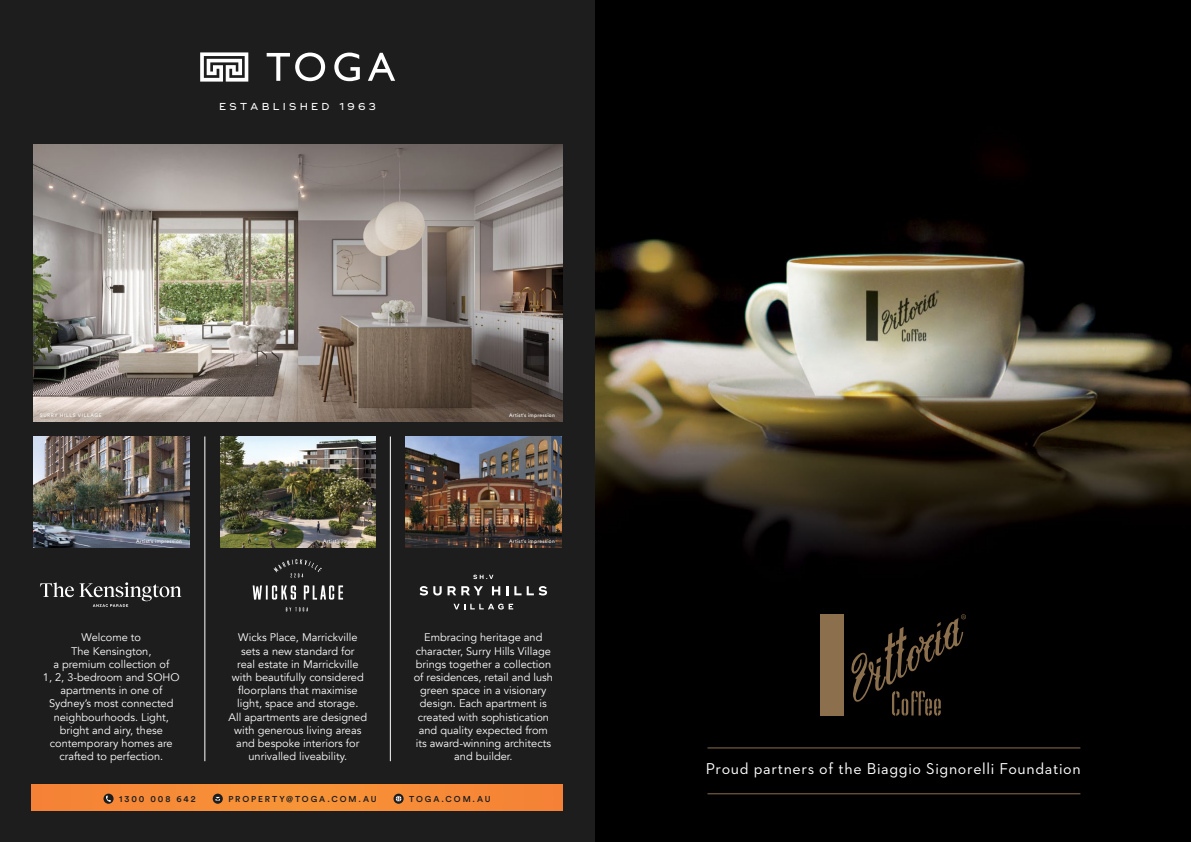
<style>
.page{position:relative;width:1191px;height:842px;background:#fff}
.page>*{position:absolute;margin:0;border:0;box-sizing:border-box;transform-origin:0 0}
.t1{font:16px "Neutraface 2 Text";letter-spacing:.04em;color:#fff}
.t2{font:11px/13.2px "Avenir";color:#fff;text-align:center}
.t3{font:500 10.1px "Ridley Grotesk";letter-spacing:.33em;color:#fff}
.t4{font:500 9px "Circular Std";letter-spacing:.22em;color:#1d1d1d}
.t5{font:500 8.5px "Circular Std";letter-spacing:.22em;color:#1d1d1d}
.t6{font:5px "Circular Std";letter-spacing:.05em;color:#fff}
.t7{font:5px "Circular Std";letter-spacing:.11em;color:#fff}
</style>
<div class="page">
<div style="left:0;top:0;width:595px;height:842px;background:#1d1d1d"></div>
<img style="left:220px;top:436px;width:155px;height:112px">
<img style="left:33px;top:145px;width:529px;height:277px">
<hr style="left:205px;top:436px;width:1px;height:325px;background:#fff">
<hr style="left:390px;top:436px;width:1px;height:325px;background:#fff">
<svg style="left:253px;top:559px;width:90px;height:52px"></svg>
<svg style="left:267px;top:53px;width:58px;height:28px"></svg>
<svg style="left:368px;top:53px;width:27px;height:28px"></svg>
<svg style="left:334px;top:53px;width:26px;height:28px"></svg>
<svg style="left:200px;top:52px;width:48px;height:30px"></svg>
<img style="left:405px;top:436px;width:156px;height:112px">
<svg style="left:420px;top:586px;width:21px;height:9px"></svg>
<svg style="left:447px;top:586px;width:36px;height:9px"></svg>
<svg style="left:492px;top:586px;width:8px;height:9px"></svg>
<svg style="left:506px;top:586px;width:2px;height:9px"></svg>
<svg style="left:514px;top:586px;width:33px;height:9px"></svg>
<svg style="left:453px;top:604px;width:60px;height:5px"></svg>
<svg style="left:473px;top:575px;width:20px;height:4px"></svg>
<img style="left:33px;top:436px;width:156px;height:112px">
<svg style="left:40px;top:582px;width:141px;height:25px"></svg>
<div style="left:32px;top:785px;width:530px;height:25px;background:#f68b37"></div>
<svg style="left:103px;top:794px;width:11px;height:10px"></svg>
<svg style="left:106px;top:795px;width:5px;height:7px"></svg>
<svg style="left:213px;top:794px;width:10px;height:10px"></svg>
<svg style="left:215px;top:796px;width:6px;height:5px"></svg>
<svg style="left:393px;top:794px;width:11px;height:10px"></svg>
<svg style="left:396px;top:796px;width:5px;height:5px"></svg>
<img style="left:595px;top:0;width:596px;height:842px">
<svg style="left:851px;top:614px;width:115px;height:102px"></svg>
<div style="left:820px;top:614px;width:23px;height:102px;background:#8c704e"></div>
<hr style="left:707px;top:793px;width:373px;height:1px;background:#8c704e">
<hr style="left:707px;top:747px;width:373px;height:1px;background:#8c704e">
<p class="t3" style="left:219px;top:100px;width:158px">ESTABLISHED 1963</p>
<p class="t7" style="left:40px;top:412px;width:63px">SURRY HILLS VILLAGE</p>
<p class="t6" style="left:509px;top:412px;width:47px">Artist’s impression</p>
<p class="t6" style="left:136px;top:538px;width:47px">Artist’s impression</p>
<p class="t2" style="left:43px;top:631px;width:138px">Welcome to<br>The Kensington,<br>a premium collection of<br>1, 2, 3-bedroom and SOHO apartments in one of<br>Sydney’s most connected neighbourhoods. Light, bright and airy, these contemporary homes are crafted to perfection.</p>
<p class="t6" style="left:323px;top:538px;width:47px">Artist’s impression</p>
<p class="t6" style="left:509px;top:538px;width:47px">Artist’s impression</p>
<p class="t2" style="left:228px;top:631px;width:140px">Wicks Place, Marrickville sets a new standard for<br>real estate in Marrickville with beautifully considered floorplans that maximise light, space and storage.<br>All apartments are designed with generous living areas and bespoke interiors for unrivalled liveability.</p>
<p class="t2" style="left:414px;top:631px;width:141px">Embracing heritage and character, Surry Hills Village brings together a collection of residences, retail and lush green space in a visionary design. Each apartment is created with sophistication and quality expected from its award-winning architects and builder.</p>
<p class="t4" style="left:119px;top:793px;width:78px">1300 008 642</p>
<p class="t5" style="left:228px;top:793px;width:150px">PROPERTY@TOGA.COM.AU</p>
<p class="t5" style="left:409px;top:793px;width:83px">TOGA.COM.AU</p>
<h1 class="t1" style="left:706px;top:758px;width:376px">Proud partners of the Biaggio Signorelli Foundation</h1>
</div>
